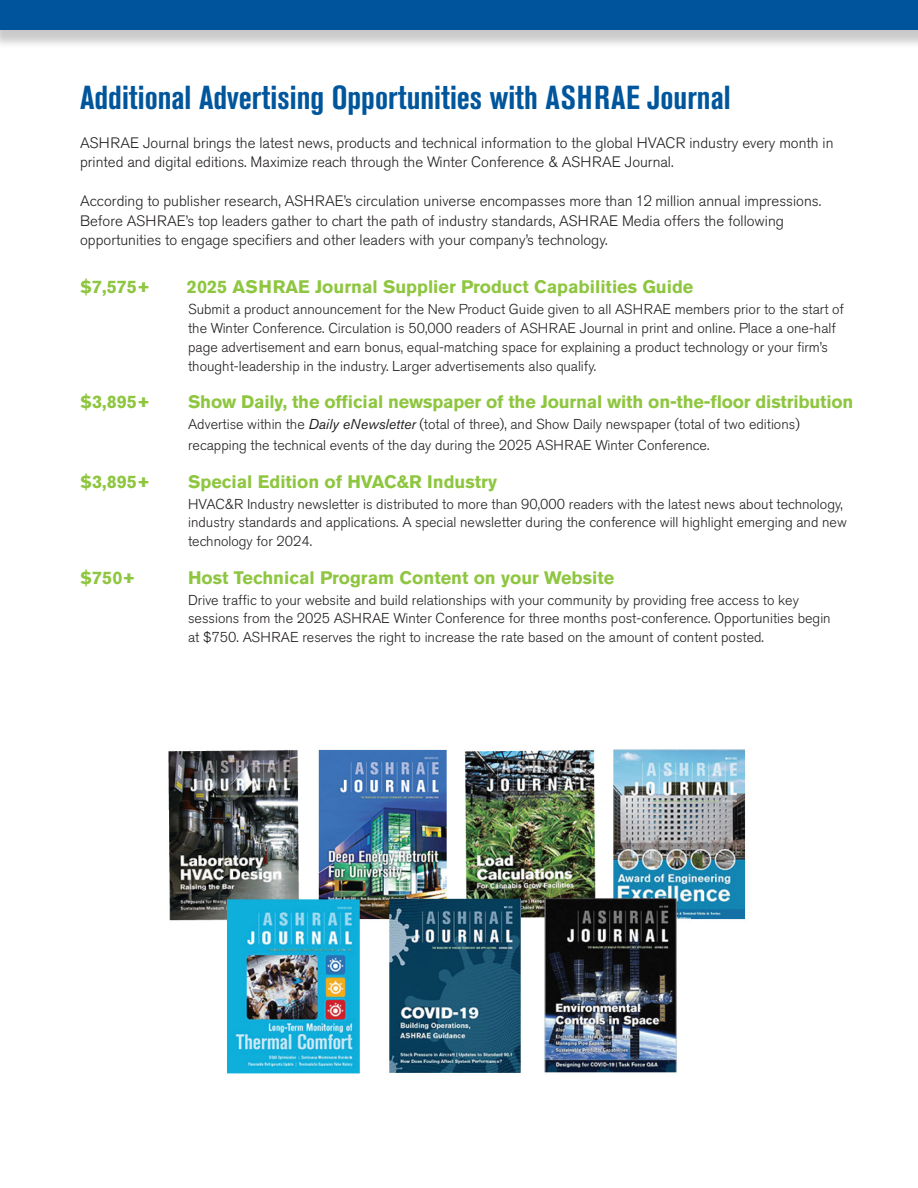
<style>
.page{position:relative;width:918px;height:1188px;background:#fff}
.page>*{position:absolute;margin:0;border:0;box-sizing:border-box;transform-origin:0 0}
.t1{font:700 condensed 33px "Akzidenz Grotesk BE";color:#00569c}
.t2{font:700 18px "Akzidenz Grotesk BE";color:#8ec640}
.t3{font:300 15px/19.5px "Akzidenz Grotesk BE";color:#231f20}
.t4{font:300 14.25px/18.8px "Akzidenz Grotesk BE";color:#231f20}
.s1{font-weight:400;font-style:italic}
</style>
<div class="page">
<div style="left:0;top:0;width:918px;height:49px;background:#231f20;opacity:.24"></div>
<div style="left:0;top:0;width:918px;height:30px;background:#00549b"></div>
<img style="left:168px;top:749px;width:578px;height:325px">
<p class="t1" style="left:80px;top:79px;width:652px">Additional Advertising Opportunities with ASHRAE Journal</p>
<p class="t3" style="left:80px;top:133px;width:755px">ASHRAE Journal brings the latest news, products and technical information to the global HVACR industry every month in printed and digital editions. Maximize reach through the Winter Conference &amp; ASHRAE Journal.</p>
<p class="t3" style="left:80px;top:192px;width:743px">According to publisher research, ASHRAE’s circulation universe encompasses more than 12 million annual impressions.<br>Before ASHRAE’s top leaders gather to chart the path of industry standards, ASHRAE Media offers the following opportunities to engage specifiers and other leaders with your company’s technology.</p>
<p class="t2" style="left:80px;top:277px;width:72px">$7,575+</p>
<p class="t2" style="left:187px;top:277px;width:508px">2025 ASHRAE Journal Supplier Product Capabilities Guide</p>
<p class="t4" style="left:188px;top:300px;width:657px">Submit a product announcement for the New Product Guide given to all ASHRAE members prior to the start of the Winter Conference. Circulation is 50,000 readers of ASHRAE Journal in print and online. Place a one-half page advertisement and earn bonus, equal-matching space for explaining a product technology or your fi rm’s thought-leadership in the industry. Larger advertisements also qualify.</p>
<p class="t2" style="left:80px;top:392px;width:72px">$3,895+</p>
<p class="t2" style="left:188px;top:392px;width:667px">Show Daily, the official newspaper of the Journal with on-the-floor distribution</p>
<p class="t4" style="left:188px;top:414px;width:613px;line-height:21px">Advertise within the <span class="s1">Daily eNewsletter</span> (total of three), and Show Daily newspaper (total of two editions) recapping the technical events of the day during the 2025 ASHRAE Winter Conference.</p>
<p class="t2" style="left:80px;top:471px;width:72px">$3,895+</p>
<p class="t2" style="left:188px;top:471px;width:310px">Special Edition of HVAC&amp;R Industry</p>
<p class="t4" style="left:188px;top:495px;width:660px">HVAC&amp;R Industry newsletter is distributed to more than 90,000 readers with the latest news about technology, industry standards and applications. A special newsletter during the conference will highlight emerging and new technology for 2024.</p>
<p class="t2" style="left:80px;top:567px;width:57px">$750+</p>
<p class="t2" style="left:188px;top:567px;width:428px">Host Technical Program Content on your Website</p>
<p class="t4" style="left:188px;top:591px;width:644px">Drive traffic to your website and build relationships with your community by providing free access to key sessions from the 2025 ASHRAE Winter Conference for three months post-conference. Opportunities begin at $750. ASHRAE reserves the right to increase the rate based on the amount of content posted.</p>
</div>
